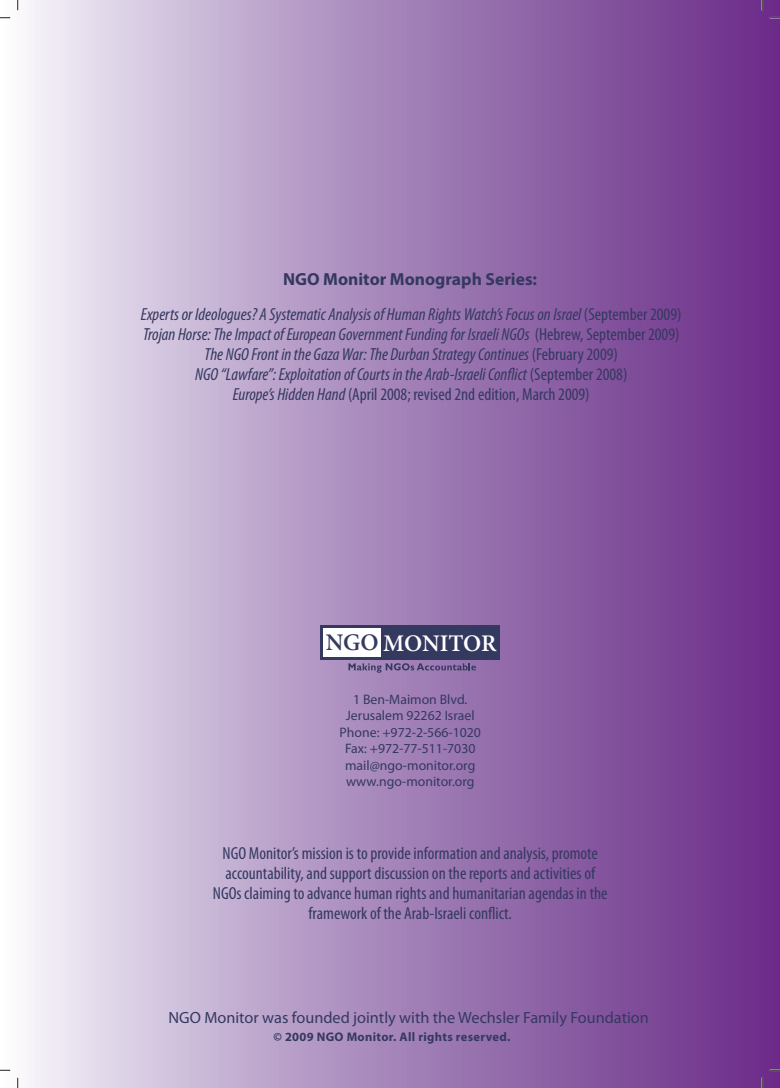
<style>
.page{position:relative;width:780px;height:1088px;background:#fff}
.page>*{position:absolute;margin:0;border:0;box-sizing:border-box;transform-origin:0 0}
.t1{font:600 23.88px "Minion Pro";letter-spacing:-.01em;color:#fff}
.t2{font:italic condensed 17.5px/20px "Myriad Pro";color:#343960;text-align:center}
.t3{font:condensed 17.5px/20px "Myriad Pro";color:#343960;text-align:center}
.t4{font:16.25px "Myriad Pro";color:#343960}
.t5{font:13.75px/16.5px "Myriad Pro";color:#343960;text-align:center}
.t6{font:700 12.5px "Myriad Pro";letter-spacing:.025em;color:#343960}
.s1{font-weight:700;font-style:normal;font-stretch:normal}
.s2{font-style:normal}
.s3{color:#343960}
</style>
<div class="page">
<div style="left:0;top:0;width:779px;height:1088px;background:linear-gradient(to right,#f2f2f7,#632483)"></div>
<svg style="left:348px;top:663px;width:128px;height:10px"></svg>
<div style="left:320px;top:625px;width:180px;height:35px;background:#343960"></div>
<div style="left:323px;top:628px;width:58px;height:28px;background:#fff"></div>
<svg style="left:0;top:17px;width:10px;height:2px"></svg>
<svg style="left:769px;top:17px;width:11px;height:2px"></svg>
<svg style="left:0;top:1069px;width:10px;height:2px"></svg>
<svg style="left:769px;top:1069px;width:11px;height:2px"></svg>
<svg style="left:17px;top:0;width:2px;height:10px"></svg>
<svg style="left:17px;top:1078px;width:2px;height:10px"></svg>
<svg style="left:761px;top:0;width:2px;height:10px"></svg>
<svg style="left:761px;top:1078px;width:2px;height:10px"></svg>
<p class="t2" style="left:141px;top:263px;width:542px;line-height:35.5px"><span class="s1">NGO Monitor Monograph Series:<br></span>Experts or Ideologues? A Systematic Analysis of Human Rights Watch’s Focus on Israel <span class="s2">(September 2009)</span></p>
<p class="t2" style="left:143px;top:326px;width:538px">Trojan Horse: The Impact of European Government Funding for Israeli NGOs <span class="s2">(Hebrew, September 2009)<br></span>The NGO Front in the Gaza War: The Durban Strategy Continues <span class="s2">(February 2009)<br></span>NGO “Lawfare”: Exploitation of Courts in the Arab-Israeli Conflict <span class="s2">(September 2008)<br></span>Europe’s Hidden Hand <span class="s2">(April 2008; revised 2nd edition, March 2009)</span></p>
<h1 class="t1" style="left:325px;top:628px;width:172px"><span class="s3">NGO</span> MONITOR</h1>
<p class="t5" style="left:339px;top:692px;width:143px">1 Ben-Maimon Blvd.<br>Jerusalem 92262 Israel<br>Phone: +972-2-566-1020<br>Fax: +972-77-511-7030 mail@ngo-monitor.org www.ngo-monitor.org</p>
<p class="t3" style="left:213px;top:844px;width:396px">NGO Monitor’s mission is to provide information and analysis, promote accountability, and support discussion on the reports and activities of NGOs claiming to advance human rights and humanitarian agendas in the framework of the Arab-Israeli conflict.</p>
<p class="t4" style="left:168px;top:1011px;width:482px">NGO Monitor was founded jointly with the Wechsler Family Foundation</p>
<p class="t6" style="left:273px;top:1032px;width:238px">© 2009 NGO Monitor. All rights reserved.</p>
</div>
